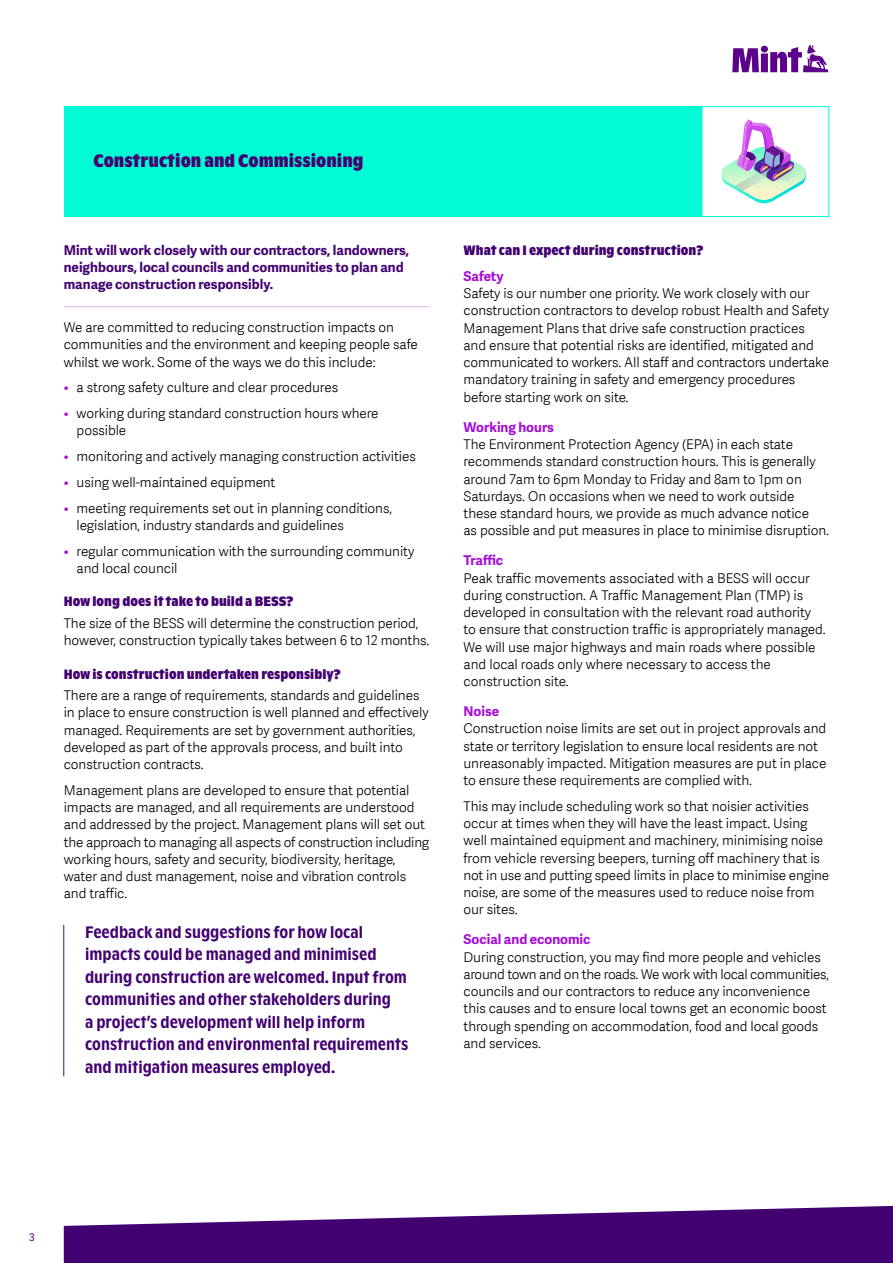
<style>
.page{position:relative;width:893px;height:1263px;background:#fff}
.page>*{position:absolute;margin:0;border:0;box-sizing:border-box;transform-origin:0 0}
.t1{font:700 18px "ABC Ginto Nord Condensed Unlicensed Trial";color:#430271}
.t2{font:500 16.5px/22.5px "ABC Ginto Nord Condensed Unlicensed Trial";color:#430271}
.t3{font:300 13.5px/17.2px "Adelle Sans";letter-spacing:-.005em;color:#000}
.t4{font:700 13.5px/17.2px "Adelle Sans";color:#430271}
.t5{font:700 13.5px "ABC Ginto Nord Condensed Unlicensed Trial";color:#430271}
.t6{font:700 13.5px "Adelle Sans";color:#a40ed7}
.t7{font:10.5px "Adelle Sans";color:#5e038a}
.s1{color:#a40ed7}
</style>
<div class="page">
<div style="left:64px;top:106px;width:638px;height:111px;background:#00fcd4"></div>
<img style="left:721px;top:119px;width:85px;height:84px">
<div style="left:702px;top:106px;width:127px;height:111px;border:1px solid #00fcd4"></div>
<hr style="left:64px;top:306px;width:365px;height:1px;background:#e4b7f3">
<hr style="left:63px;top:925px;width:1px;height:151px;background:#5e038a">
<svg style="left:732px;top:45px;width:96px;height:27px"></svg>
<svg style="left:64px;top:1205px;width:829px;height:58px;fill:#430271"></svg>
<h1 class="t1" style="left:94px;top:150px;width:271px">Construction and Commissioning</h1>
<p class="t4" style="left:64px;top:241px;width:347px">Mint will work closely with our contractors, landowners, neighbours, local councils and communities to plan and manage construction responsibly.</p>
<p class="t3" style="left:64px;top:319px;width:356px">We are committed to reducing construction impacts on communities and the environment and keeping people safe whilst we work. Some of the ways we do this include:</p>
<p class="t3" style="left:64px;top:379px;width:276px"><span class="s1">•</span> a strong safety culture and clear procedures</p>
<p class="t3" style="left:77px;top:405px;width:303px;text-indent:-13px"><span class="s1">•</span> working during standard construction hours where possible</p>
<p class="t3" style="left:64px;top:448px;width:354px"><span class="s1">•</span> monitoring and actively managing construction activities</p>
<p class="t3" style="left:64px;top:473px;width:213px"><span class="s1">•</span> using well-maintained equipment</p>
<p class="t3" style="left:77px;top:499px;width:317px;text-indent:-13px"><span class="s1">•</span> meeting requirements set out in planning conditions, legislation, industry standards and guidelines</p>
<p class="t3" style="left:77px;top:542px;width:339px;text-indent:-13px"><span class="s1">•</span> regular communication with the surrounding community and local council</p>
<p class="t5" style="left:64px;top:593px;width:231px">How long does it take to build a BESS?</p>
<p class="t3" style="left:64px;top:615px;width:367px">The size of the BESS will determine the construction period, however, construction typically takes between 6 to 12 months.</p>
<p class="t5" style="left:64px;top:665px;width:278px">How is construction undertaken responsibly?</p>
<p class="t3" style="left:64px;top:687px;width:366px">There are a range of requirements, standards and guidelines in place to ensure construction is well planned and effectively managed. Requirements are set by government authorities, developed as part of the approvals process, and built into construction contracts.</p>
<p class="t3" style="left:64px;top:782px;width:367px">Management plans are developed to ensure that potential impacts are managed, and all requirements are understood and addressed by the project. Management plans will set out the approach to managing all aspects of construction including working hours, safety and security, biodiversity, heritage, water and dust management, noise and vibration controls and traffic.</p>
<p class="t2" style="left:85px;top:921px;width:325px">Feedback and suggestions for how local impacts could be managed and minimised during construction are welcomed. Input from communities and other stakeholders during<br>a project’s development will help inform construction and environmental requirements and mitigation measures employed.</p>
<p class="t5" style="left:463px;top:242px;width:241px">What can I expect during construction?</p>
<p class="t6" style="left:463px;top:266px;width:42px">Safety</p>
<p class="t3" style="left:463px;top:285px;width:367px">Safety is our number one priority. We work closely with our construction contractors to develop robust Health and Safety Management Plans that drive safe construction practices and ensure that potential risks are identified, mitigated and communicated to workers. All staff and contractors undertake mandatory training in safety and emergency procedures before starting work on site.</p>
<p class="t6" style="left:463px;top:417px;width:92px">Working hours</p>
<p class="t3" style="left:463px;top:436px;width:367px">The Environment Protection Agency (EPA) in each state recommends standard construction hours. This is generally around 7am to 6pm Monday to Friday and 8am to 1pm on Saturdays. On occasions when we need to work outside these standard hours, we provide as much advance notice<br>as possible and put measures in place to minimise disruption.</p>
<p class="t6" style="left:463px;top:551px;width:41px">Traffic</p>
<p class="t3" style="left:463px;top:569px;width:364px">Peak traffic movements associated with a BESS will occur during construction. A Traffic Management Plan (TMP) is developed in consultation with the relevant road authority to ensure that construction traffic is appropriately managed.<br>We will use major highways and main roads where possible and local roads only where necessary to access the construction site.</p>
<p class="t6" style="left:463px;top:701px;width:37px">Noise</p>
<p class="t3" style="left:463px;top:720px;width:364px">Construction noise limits are set out in project approvals and state or territory legislation to ensure local residents are not unreasonably impacted. Mitigation measures are put in place to ensure these requirements are complied with.</p>
<p class="t3" style="left:463px;top:798px;width:367px">This may include scheduling work so that noisier activities occur at times when they will have the least impact. Using well maintained equipment and machinery, minimising noise from vehicle reversing beepers, turning off machinery that is not in use and putting speed limits in place to minimise engine noise, are some of the measures used to reduce noise from our sites.</p>
<p class="t6" style="left:463px;top:930px;width:129px">Social and economic</p>
<p class="t3" style="left:463px;top:948px;width:367px">During construction, you may find more people and vehicles around town and on the roads. We work with local communities, councils and our contractors to reduce any inconvenience this causes and to ensure local towns get an economic boost through spending on accommodation, food and local goods and services.</p>
<p class="t7" style="left:29px;top:1231px;width:7px">3</p>
</div>
